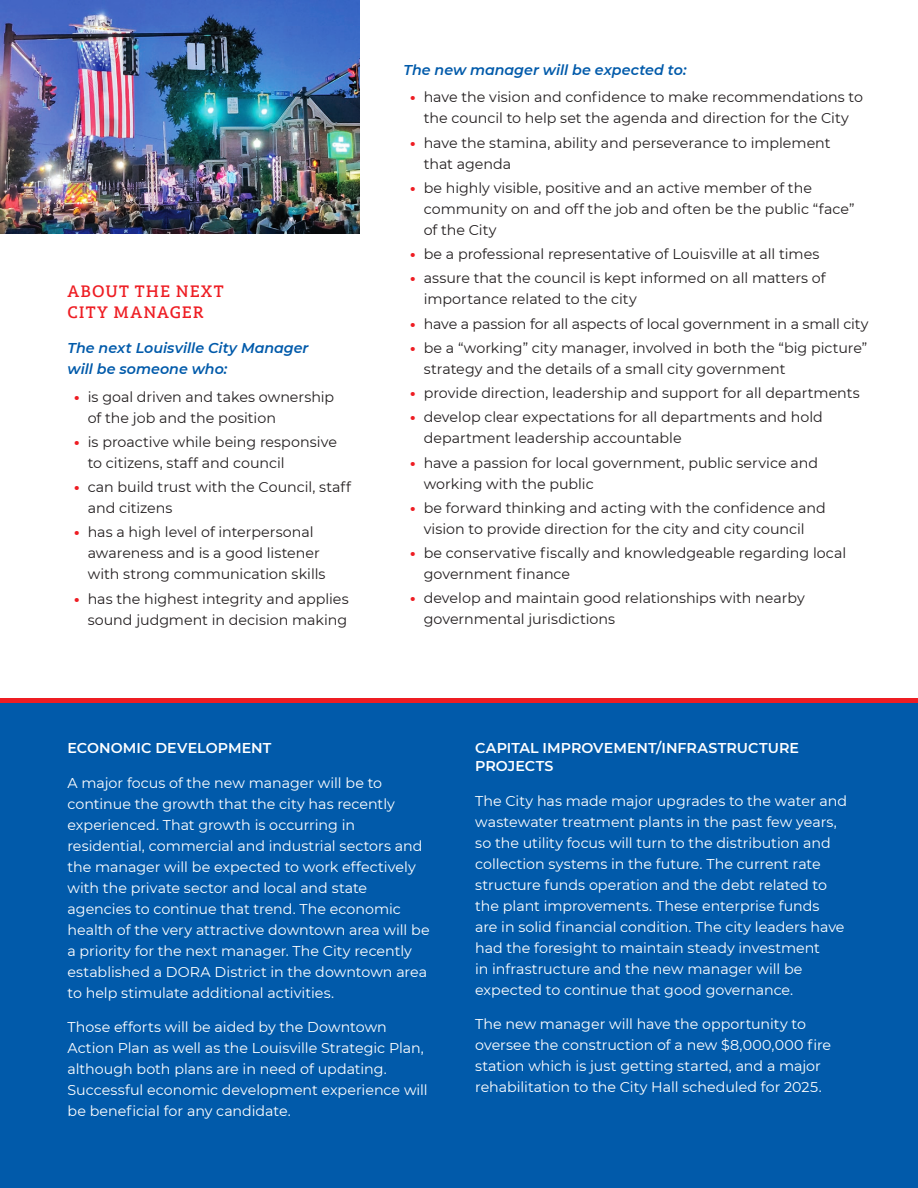
<style>
.page{position:relative;width:918px;height:1188px;background:#fff}
.page>*{position:absolute;margin:0;border:0;box-sizing:border-box;transform-origin:0 0}
.t1{font:600 16.5px/21px "Multiple Slab Pro";letter-spacing:.065em;color:#ee1d23}
.t2{font:14.25px/21px "Montserrat";color:#231f20}
.t3{font:14.25px/21px "Montserrat";color:#fff}
.t4{font:italic 600 14.25px/21px "Montserrat";color:#015aaa}
.t5{font:600 14.25px/18px "Montserrat";letter-spacing:.005em;color:#fff}
.s1{font-weight:800;color:#ee1d23}
</style>
<div class="page">
<div style="left:0;top:699px;width:918px;height:489px;background:#015aaa"></div>
<img style="left:0;top:0;width:359px;height:233px">
<hr style="left:0;top:699px;width:918px;height:4px;background:#ee1d23">
<p class="t1" style="left:68px;top:281px;width:158px">ABOUT THE NEXT<br>CITY MANAGER</p>
<p class="t4" style="left:68px;top:337px;width:243px">The next Louisville City Manager will be someone who:</p>
<p class="t2" style="left:88px;top:385px;width:248px;text-indent:-13px"><span class="s1">•</span> is goal driven and takes ownership of the job and the position</p>
<p class="t2" style="left:88px;top:431px;width:251px;text-indent:-13px"><span class="s1">•</span> is proactive while being responsive to citizens, staff and council</p>
<p class="t2" style="left:88px;top:476px;width:265px;text-indent:-13px"><span class="s1">•</span> can build trust with the Council, staff and citizens</p>
<p class="t2" style="left:88px;top:521px;width:239px;text-indent:-13px"><span class="s1">•</span> has a high level of interpersonal awareness and is a good listener with strong communication skills</p>
<p class="t2" style="left:74px;top:587px;width:276px;text-align:right"><span class="s1">•</span> has the highest integrity and applies sound judgment in decision making</p>
<p class="t4" style="left:404px;top:58px;width:285px">The new manager will be expected to:</p>
<p class="t2" style="left:410px;top:86px;width:454px;text-align:center"><span class="s1">•</span> have the vision and confidence to make recommendations to the council to help set the agenda and direction for the City</p>
<p class="t2" style="left:424px;top:132px;width:408px;text-indent:-13px"><span class="s1">•</span> have the stamina, ability and perseverance to implement that agenda</p>
<p class="t2" style="left:424px;top:177px;width:432px;text-indent:-13px"><span class="s1">•</span> be highly visible, positive and an active member of the community on and off the job and often be the public “face” of the City</p>
<p class="t2" style="left:410px;top:243px;width:411px"><span class="s1">•</span> be a professional representative of Louisville at all times</p>
<p class="t2" style="left:424px;top:267px;width:403px;text-indent:-13px"><span class="s1">•</span> assure that the council is kept informed on all matters of importance related to the city</p>
<p class="t2" style="left:410px;top:313px;width:460px"><span class="s1">•</span> have a passion for all aspects of local government in a small city</p>
<p class="t2" style="left:424px;top:337px;width:445px;text-indent:-13px"><span class="s1">•</span> be a “working” city manager, involved in both the “big picture” strategy and the details of a small city government</p>
<p class="t2" style="left:410px;top:382px;width:451px"><span class="s1">•</span> provide direction, leadership and support for all departments</p>
<p class="t2" style="left:424px;top:406px;width:401px;text-indent:-13px"><span class="s1">•</span> develop clear expectations for all departments and hold department leadership accountable</p>
<p class="t2" style="left:424px;top:452px;width:396px;text-indent:-13px"><span class="s1">•</span> have a passion for local government, public service and working with the public</p>
<p class="t2" style="left:410px;top:497px;width:417px;text-align:center"><span class="s1">•</span> be forward thinking and acting with the confidence and vision to provide direction for the city and city council</p>
<p class="t2" style="left:424px;top:542px;width:424px;text-indent:-13px"><span class="s1">•</span> be conservative fiscally and knowledgeable regarding local government finance</p>
<p class="t2" style="left:424px;top:587px;width:382px;text-indent:-13px"><span class="s1">•</span> develop and maintain good relationships with nearby governmental jurisdictions</p>
<p class="t5" style="left:68px;top:739px;width:205px">ECONOMIC DEVELOPMENT</p>
<p class="t3" style="left:68px;top:772px;width:364px">A major focus of the new manager will be to continue the growth that the city has recently experienced. That growth is occurring in residential, commercial and industrial sectors and the manager will be expected to work effectively with the private sector and local and state agencies to continue that trend. The economic health of the very attractive downtown area will be a priority for the next manager. The City recently established a DORA District in the downtown area to help stimulate additional activities.</p>
<p class="t3" style="left:68px;top:1016px;width:362px">Those efforts will be aided by the Downtown Action Plan as well as the Louisville Strategic Plan, although both plans are in need of updating.<br>Successful economic development experience will be beneficial for any candidate.</p>
<p class="t5" style="left:475px;top:739px;width:325px">CAPITAL IMPROVEMENT/INFRASTRUCTURE<br>PROJECTS</p>
<p class="t3" style="left:475px;top:790px;width:373px">The City has made major upgrades to the water and wastewater treatment plants in the past few years, so the utility focus will turn to the distribution and collection systems in the future. The current rate structure funds operation and the debt related to the plant improvements. These enterprise funds<br>are in solid financial condition. The city leaders have had the foresight to maintain steady investment<br>in infrastructure and the new manager will be expected to continue that good governance.</p>
<p class="t3" style="left:475px;top:1013px;width:357px">The new manager will have the opportunity to oversee the construction of a new $8,000,000 fire station which is just getting started, and a major rehabilitation to the City Hall scheduled for 2025.</p>
</div>
